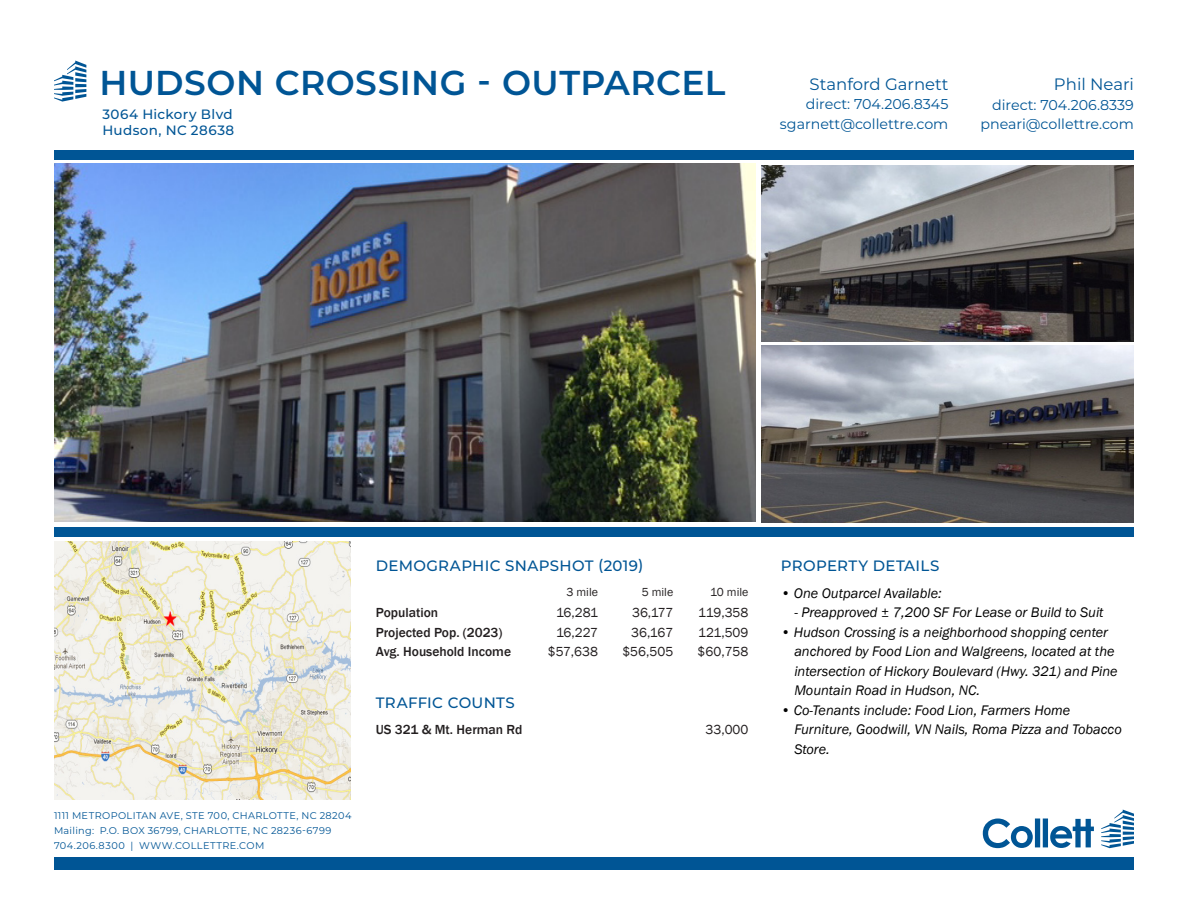
<style>
.page{position:relative;width:1188px;height:918px;background:#fff}
.page>*{position:absolute;margin:0;border:0;box-sizing:border-box;transform-origin:0 0}
.Main_page_title{font:600 34.5px "Montserrat";letter-spacing:.01em;color:#005595}
.Leasing_name_title{font:16.5px "Montserrat";color:#005595}
.Category_header{font:500 15px "Montserrat";letter-spacing:.025em;color:#005595}
.Category_header_-_ab{font:500 15px "Montserrat";letter-spacing:.025em;color:#005595}
.Property_details_bul{font:italic 14.25px/19.5px "Franklin Gothic";color:#000}
.Leasing_contact_info{font:14.25px "Montserrat";color:#005595}
.Leasing_name_title-2{font:14.25px "Montserrat";color:#005595}
.Category_names{font:500 13.5px "Franklin Gothic";color:#231f20}
.Category_data{font:13.5px "Franklin Gothic";color:#231f20}
.Property_address{font:500 13.5px/16.5px "Montserrat";letter-spacing:.03em;color:#005595}
.Demos_sub-head{font:12px "Franklin Gothic";color:#231f20}
.t1{font:9.75px/15px "Montserrat";letter-spacing:.04em;color:#005595}
.s1{font-family:"Montserrat";font-style:normal}
</style>
<div class="page">
<div style="left:54px;top:150px;width:1080px;height:9px;background:#005595"></div>
<div style="left:54px;top:528px;width:1080px;height:9px;background:#005595"></div>
<div style="left:54px;top:858px;width:1080px;height:12px;background:#005595"></div>
<svg style="left:54px;top:61px;width:32px;height:41px"></svg>
<svg style="left:983px;top:819px;width:111px;height:29px"></svg>
<svg style="left:1101px;top:810px;width:33px;height:38px"></svg>
<img style="left:54px;top:163px;width:702px;height:359px">
<img style="left:761px;top:165px;width:373px;height:176px">
<img style="left:761px;top:345px;width:373px;height:177px">
<img style="left:54px;top:542px;width:297px;height:258px">
<p class="Main_page_title" style="left:99px;top:58px;width:628px">HUDSON CROSSING - OUTPARCEL</p>
<p class="Property_address" style="left:102px;top:105px;width:133px">3064 Hickory Blvd<br>Hudson, NC 28638</p>
<p class="Leasing_name_title" style="left:810px;top:73px;width:140px">Stanford Garnett</p>
<p class="Leasing_name_title-2" style="left:806px;top:94px;width:144px">direct: 704.206.8345</p>
<p class="Leasing_contact_info" style="left:780px;top:114px;width:170px">sgarnett@collettre.com</p>
<p class="Leasing_name_title" style="left:1054px;top:73px;width:82px">Phil Neari</p>
<p class="Leasing_name_title-2" style="left:992px;top:95px;width:143px">direct: 704.206.8339</p>
<p class="Leasing_contact_info" style="left:980px;top:114px;width:155px">pneari@collettre.com</p>
<p class="Category_header" style="left:376px;top:555px;width:269px">DEMOGRAPHIC SNAPSHOT (2019)</p>
<p class="Category_names" style="left:376px;top:605px;width:64px">Population</p>
<p class="Category_names" style="left:376px;top:624px;width:128px">Projected Pop. (2023)</p>
<p class="Category_names" style="left:376px;top:644px;width:137px">Avg. Household Income</p>
<p class="Category_header" style="left:376px;top:692px;width:141px">TRAFFIC COUNTS</p>
<p class="Demos_sub-head" style="left:567px;top:584px;width:33px">3 mile</p>
<p class="Demos_sub-head" style="left:642px;top:584px;width:33px">5 mile</p>
<p class="Demos_sub-head" style="left:710px;top:584px;width:40px">10 mile</p>
<p class="Category_data" style="left:698px;top:605px;width:52px">119,358</p>
<p class="Category_data" style="left:698px;top:624px;width:52px">121,509</p>
<p class="Category_data" style="left:698px;top:644px;width:52px">$60,758</p>
<p class="Category_data" style="left:556px;top:605px;width:43px">16,281</p>
<p class="Category_data" style="left:556px;top:624px;width:43px">16,227</p>
<p class="Category_data" style="left:548px;top:644px;width:52px">$57,638</p>
<p class="Category_data" style="left:632px;top:605px;width:43px">36,177</p>
<p class="Category_data" style="left:631px;top:624px;width:43px">36,167</p>
<p class="Category_data" style="left:622px;top:644px;width:52px">$56,505</p>
<p class="Category_names" style="left:376px;top:722px;width:148px">US 321 &amp; Mt. Herman Rd</p>
<p class="Category_data" style="left:706px;top:722px;width:44px">33,000</p>
<p class="t1" style="left:54px;top:807px;width:299px">1111 METROPOLITAN AVE, STE 700, CHARLOTTE, NC 28204<br>Mailing: P.O. BOX 36799, CHARLOTTE, NC 28236-6799<br>704.206.8300 | WWW.COLLETTRE.COM</p>
<p class="Category_header_-_ab" style="left:781px;top:555px;width:160px">PROPERTY DETAILS</p>
<p class="Property_details_bul" style="left:781px;top:584px;width:162px">• One Outparcel Available:</p>
<p class="Property_details_bul" style="left:794px;top:603px;width:311px">- Preapproved <span class="s1">±</span> 7,200 SF For Lease or Build to Suit</p>
<p class="Property_details_bul" style="left:794px;top:623px;width:325px;text-indent:-14px">• Hudson Crossing is a neighborhood shopping center anchored by Food Lion and Walgreens, located at the intersection of Hickory Boulevard (Hwy. 321) and Pine Mountain Road in Hudson, NC.</p>
<p class="Property_details_bul" style="left:794px;top:701px;width:329px;text-indent:-14px">• Co-Tenants include: Food Lion, Farmers Home<br>Furniture, Goodwill, VN Nails, Roma Pizza and Tobacco<br>Store.</p>
</div>
